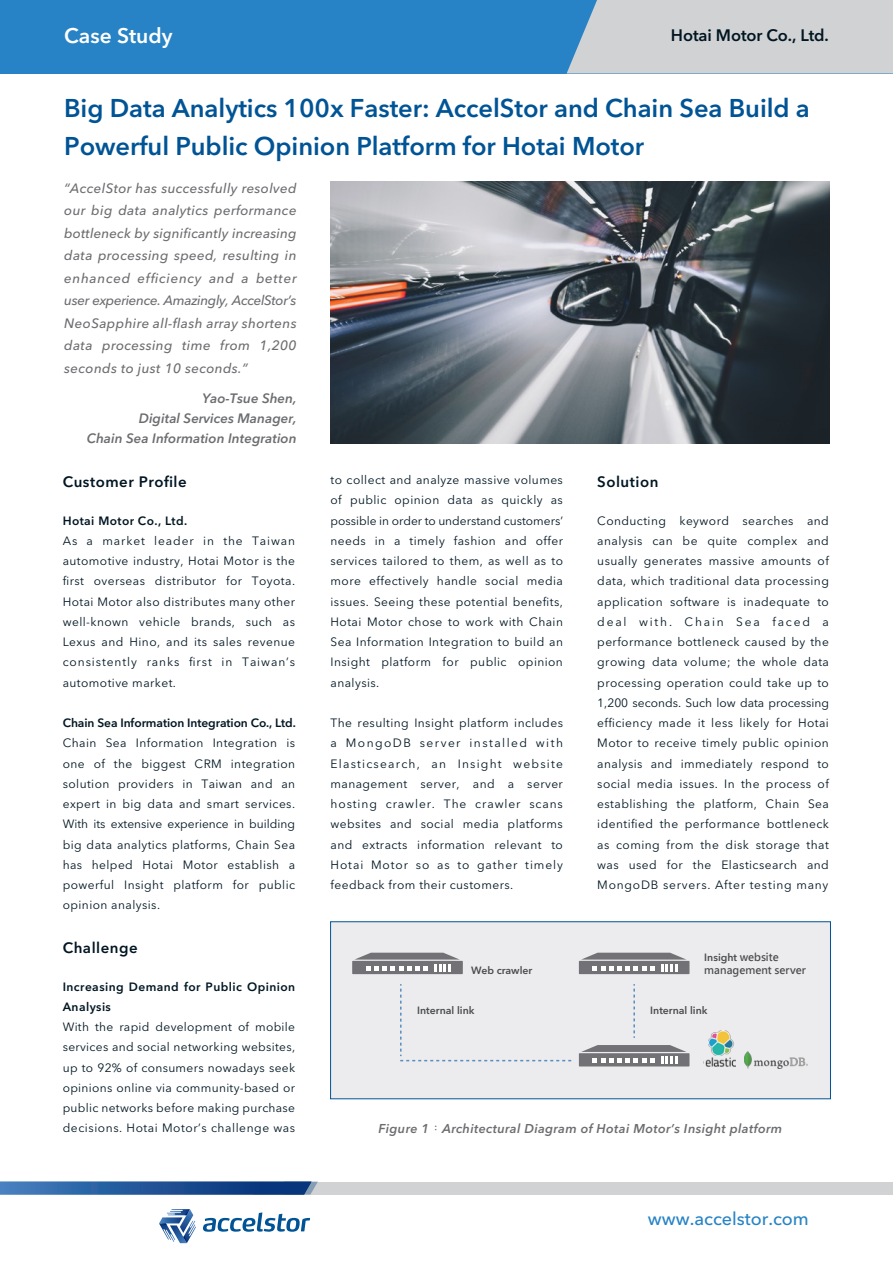
<style>
.page{position:relative;width:893px;height:1263px;background:#fff}
.page>*{position:absolute;margin:0;border:0;box-sizing:border-box;transform-origin:0 0}
.t1{font:600 25.5px/37.5px "Avenir Next LT Pro";letter-spacing:-.005em;color:#005495}
.t2{font:600 21px "Avenir Next LT Pro";color:#fff}
.t3{font:500 18px "Avenir Next LT Pro";color:#2783c5}
.t4{font:600 16.5px "Avenir Next LT Pro";letter-spacing:-.005em;color:#011622}
.t5{font:600 15px "Avenir Next LT Pro";letter-spacing:.035em;color:#011622}
.t6{font:italic 500 13.5px/22.5px "Avenir Next LT Pro";letter-spacing:.025em;color:#6c6d70;text-align:justify}
.t7{font:italic 600 13.5px/20.2px "Avenir Next LT Pro";color:#6c6d70;text-align:right}
.t8{font:italic 600 12.75px "Avenir Next LT Pro";letter-spacing:.025em;color:#6c6d70}
.t9{font:12px/20.2px "Avenir Next LT Pro";letter-spacing:.035em;color:#011622;text-align:justify}
.t10{font:600 12px/20.2px "Avenir Next LT Pro";letter-spacing:.035em;color:#011622}
.t11{font:600 12px "Avenir Next LT Pro";letter-spacing:-.005em;color:#011622}
.t12{font:600 10.5px "Avenir Next LT Pro";color:#4b4c4d}
.t13{font:700 10.5px "Microsoft Jheng Hei";color:#4b4c4d}
.s1{font-family:"Microsoft Jheng Hei";font-weight:700}
.s2{font-family:"Adobe Ming Std";font-weight:300;font-style:normal}
</style>
<div class="page">
<div style="left:0;top:0;width:893px;height:74px;background:#2783c5"></div>
<div style="left:567px;top:0;width:326px;height:74px;background:#d1d2d4"></div>
<svg style="left:203px;top:1212px;width:107px;height:20px"></svg>
<svg style="left:159px;top:1209px;width:37px;height:34px"></svg>
<img style="left:330px;top:181px;width:499px;height:262px">
<div style="left:254px;top:1182px;width:639px;height:12px;background:#d1d2d4"></div>
<svg style="left:0;top:1182px;width:318px;height:12px;background:#255798"></svg>
<div style="left:330px;top:921px;width:501px;height:178px;background:#ececee"></div>
<div style="left:352px;top:961px;width:111px;height:13px;background:#727276"></div>
<svg style="left:354px;top:953px;width:106px;height:18px"></svg>
<div style="left:579px;top:961px;width:110px;height:13px;background:#727276"></div>
<svg style="left:581px;top:953px;width:105px;height:18px"></svg>
<div style="left:579px;top:1053px;width:110px;height:13px;background:#727276"></div>
<svg style="left:581px;top:1045px;width:105px;height:18px"></svg>
<svg style="left:633px;top:984px;width:2px;height:54px"></svg>
<svg style="left:400px;top:984px;width:172px;height:77px"></svg>
<img style="left:708px;top:1030px;width:26px;height:25px">
<img style="left:705px;top:1055px;width:30px;height:12px">
<img style="left:744px;top:1052px;width:64px;height:17px">
<h2 class="t2" style="left:64px;top:23px;width:110px">Case Study</h2>
<h3 class="t4" style="left:671px;top:26px;width:159px">Hotai Motor Co., Ltd.</h3>
<h1 class="t1" style="left:64px;top:90px;width:747px">Big Data Analytics 100x Faster: AccelStor and Chain Sea Build a<br>Powerful Public Opinion Platform for Hotai Motor</h1>
<p class="t6" style="left:64px;top:177px;width:234px">“AccelStor has successfully resolved our big data analytics performance bottleneck by significantly increasing data processing speed, resulting in enhanced efficiency and a better user experience. Amazingly, AccelStor’s NeoSapphire all-flash array shortens data processing time from 1,200 seconds to just 10 seconds.”</p>
<p class="t7" style="left:87px;top:388px;width:211px">Yao-Tsue Shen,<br>Digital Services Manager,<br>Chain Sea Information Integration</p>
<p class="t5" style="left:63px;top:472px;width:125px">Customer Profile</p>
<p class="t10" style="left:63px;top:510px;width:126px">Hotai Motor Co., Ltd.</p>
<p class="t9" style="left:63px;top:531px;width:234px">As a market leader in the Taiwan automotive industry, Hotai Motor is the first overseas distributor for Toyota.<br>Hotai Motor also distributes many other well-known vehicle brands, such as Lexus and Hino, and its sales revenue consistently ranks first in Taiwan’s automotive market.</p>
<p class="t11" style="left:63px;top:716px;width:235px">Chain Sea Information Integration Co., Ltd.</p>
<p class="t9" style="left:63px;top:733px;width:234px">Chain Sea Information Integration is one of the biggest CRM integration solution providers in Taiwan and an expert in big data and smart services.<br>With its extensive experience in building big data analytics platforms, Chain Sea has helped Hotai Motor establish a powerful Insight platform for public opinion analysis.</p>
<p class="t5" style="left:63px;top:938px;width:77px">Challenge</p>
<p class="t10" style="left:63px;top:976px;width:234px">Increasing Demand for Public Opinion<br>Analysis</p>
<p class="t9" style="left:63px;top:1017px;width:234px">With the rapid development of mobile services and social networking websites, up to 92% of consumers nowadays seek opinions online via community-based or public networks before making purchase decisions. Hotai Motor’s challenge was</p>
<p class="t9" style="left:331px;top:470px;width:234px">to collect and analyze massive volumes of public opinion data as quickly as possible in order to understand customers’ needs in a timely fashion and offer services tailored to them, as well as to more effectively handle social media issues. Seeing these potential benefits, Hotai Motor chose to work with Chain Sea Information Integration to build an Insight platform for public opinion analysis.</p>
<p class="t9" style="left:331px;top:713px;width:234px">The resulting Insight platform includes a MongoDB server installed with Elasticsearch, an Insight website management server, and a server hosting crawler. The crawler scans websites and social media platforms and extracts information relevant to Hotai Motor so as to gather timely feedback from their customers.</p>
<p class="t5" style="left:597px;top:472px;width:63px">Solution</p>
<p class="t9" style="left:597px;top:510px;width:233px">Conducting keyword searches and analysis can be quite complex and usually generates massive amounts of data, which traditional data processing application software is inadequate to deal with. Chain Sea faced a performance bottleneck caused by the growing data volume; the whole data processing operation could take up to 1,200 seconds. Such low data processing efficiency made it less likely for Hotai Motor to receive timely public opinion analysis and immediately respond to social media issues. In the process of establishing the platform, Chain Sea identified the performance bottleneck as coming from the disk storage that was used for the Elasticsearch and MongoDB servers. After testing many</p>
<p class="t12" style="left:704px;top:951px;width:76px">Insight <span class="s1">website</span></p>
<p class="t12" style="left:471px;top:964px;width:63px">Web crawler</p>
<p class="t13" style="left:704px;top:963px;width:103px">management server</p>
<p class="t12" style="left:417px;top:1004px;width:59px">Internal link</p>
<p class="t12" style="left:650px;top:1004px;width:59px">Internal link</p>
<p class="t8" style="left:378px;top:1121px;width:405px">Figure 1<span class="s2">：</span>Architectural Diagram of Hotai Motor’s Insight platform</p>
<h3 class="t3" style="left:648px;top:1208px;width:162px">www.accelstor.com</h3>
</div>
